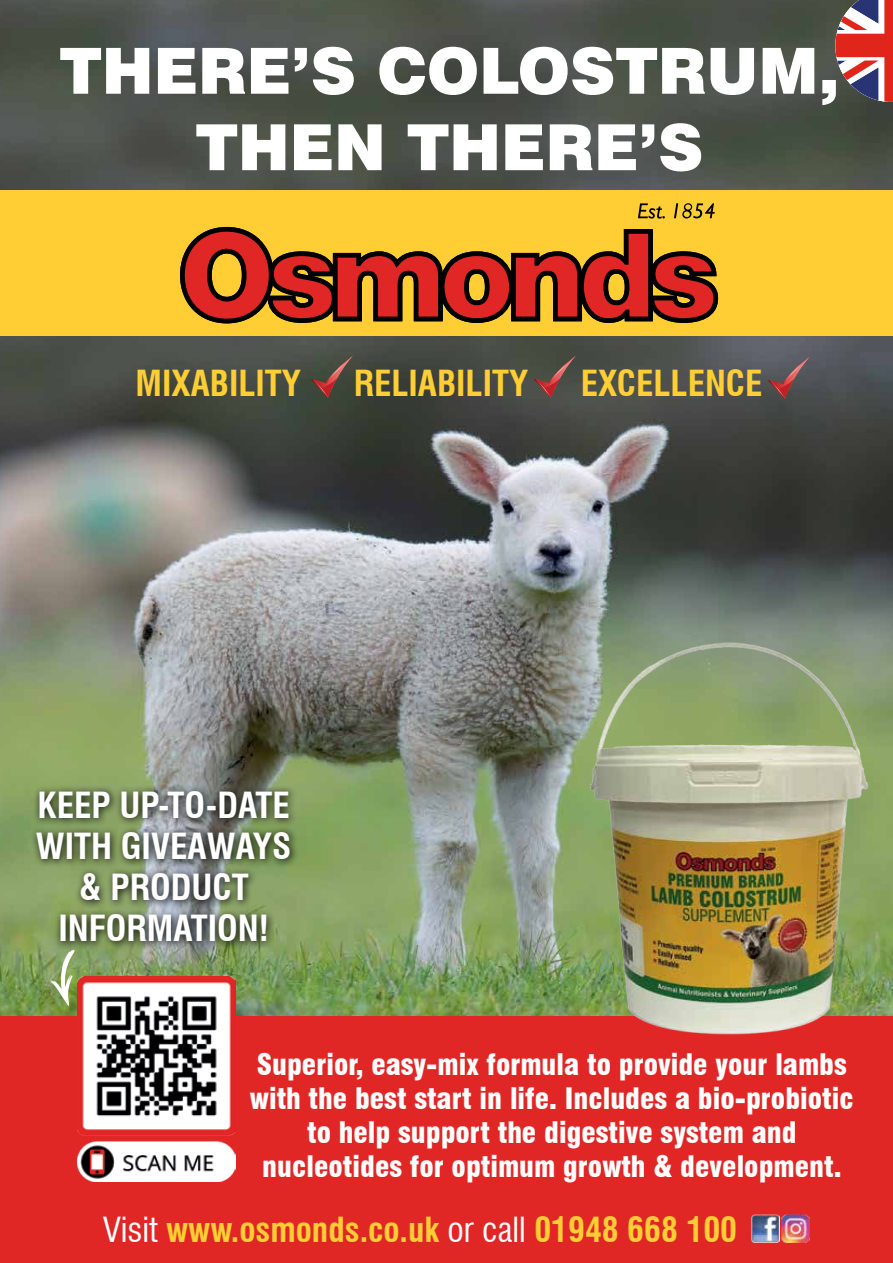
<style>
.page{position:relative;width:893px;height:1263px;background:#fff}
.page>*{position:absolute;margin:0;border:0;box-sizing:border-box;transform-origin:0 0}
.t1{font:900 63.75px/76.5px "Swiss 721 BT";color:#fff;text-align:center}
.t2{font:700 condensed 35.1px/41.1px "Swiss 721 BT";color:#fff;text-align:center}
.t3{font:700 condensed 35.1px "Swiss 721 BT";color:#ffce35}
.t4{font:700 condensed 33.75px "Swiss 721 BT";color:#ffce35}
.t5{font:900 condensed 28.95px/34px "Swiss 721 BT";color:#fff;text-align:center}
.s1{font-weight:400;color:#fff}
</style>
<div class="page">
<img style="left:0;top:0;width:893px;height:1016px">
<div style="left:0;top:1016px;width:893px;height:247px;background:#e12726"></div>
<img style="left:751px;top:1214px;width:28px;height:28px">
<img style="left:781px;top:1215px;width:28px;height:27px">
<div style="left:30px;top:784px;width:269px;height:167px;background:#000;opacity:.9"></div>
<svg style="left:50px;top:949px;width:25px;height:57px"></svg>
<svg style="left:534px;top:356px;width:42px;height:42px"></svg>
<svg style="left:767px;top:357px;width:43px;height:41px"></svg>
<svg style="left:311px;top:356px;width:42px;height:42px"></svg>
<img style="left:77px;top:976px;width:159px;height:206px">
<div style="left:0;top:190px;width:893px;height:146px;background:#ffce35"></div>
<svg style="left:180px;top:226px;width:539px;height:98px"></svg>
<svg style="left:638px;top:203px;width:27px;height:16px"></svg>
<svg style="left:674px;top:203px;width:41px;height:15px"></svg>
<img style="left:557px;top:603px;width:325px;height:432px">
<svg style="left:0;top:0;width:4px;height:18px"></svg>
<svg style="left:835px;top:0;width:58px;height:102px"></svg>
<h1 class="t1" style="left:59px;top:32px;width:782px">THERE’S COLOSTRUM,<br>THEN THERE’S</h1>
<p class="t3" style="left:136px;top:362px;width:167px">MIXABILITY</p>
<p class="t3" style="left:354px;top:362px;width:176px">RELIABILITY</p>
<p class="t3" style="left:581px;top:362px;width:183px">EXCELLENCE</p>
<p class="t2" style="left:36px;top:785px;width:257px">KEEP UP-TO-DATE<br>WITH GIVEAWAYS &amp; PRODUCT<br>INFORMATION!</p>
<p class="t5" style="left:250px;top:1048px;width:605px">Superior, easy-mix formula to provide your lambs with the best start in life. Includes a bio-probiotic to help support the digestive system and nucleotides for optimum growth &amp; development.</p>
<p class="t4" style="left:103px;top:1209px;width:635px"><span class="s1">Visit</span> www.osmonds.co.uk <span class="s1">or call</span> 01948 668 100</p>
</div>
